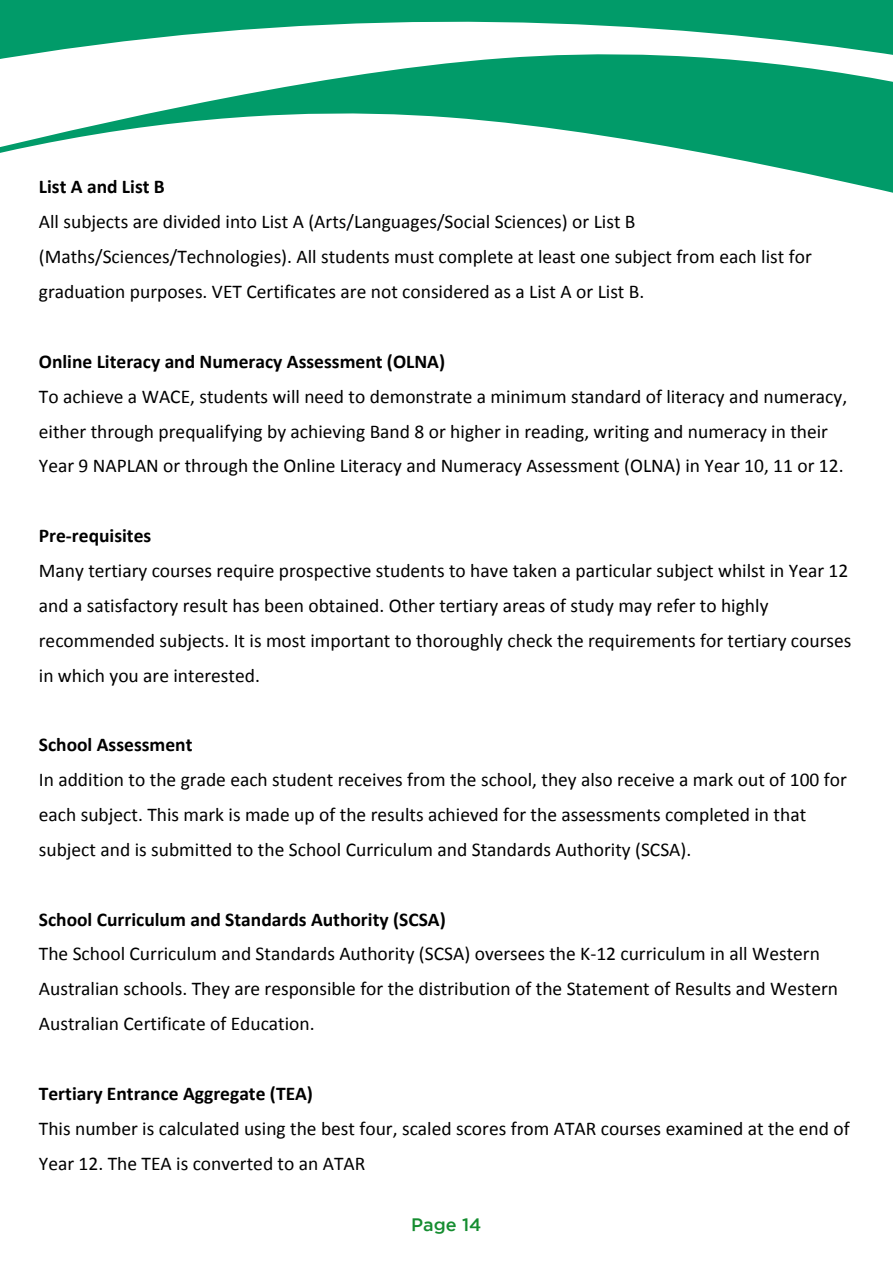
<style>
.page{position:relative;width:893px;height:1264px;background:#fff}
.page>*{position:absolute;margin:0;border:0;box-sizing:border-box;transform-origin:0 0}
.t1{font:19.5px/34.8px "Calibri";color:#000}
.t2{font:700 19.5px "Calibri";color:#000}
.t3{font:500 18px "i Ciel Gotham";color:#158d30}
</style>
<div class="page">
<svg style="left:0;top:0;width:892px;height:193px"></svg>
<p class="t2" style="left:39px;top:173px;width:127px">List A and List B</p>
<p class="t1" style="left:39px;top:203px;width:774px">All subjects are divided into List A (Arts/Languages/Social Sciences) or List B (Maths/Sciences/Technologies). All students must complete at least one subject from each list for graduation purposes. VET Certificates are not considered as a List A or List B.</p>
<p class="t2" style="left:39px;top:347px;width:408px">Online Literacy and Numeracy Assessment (OLNA)</p>
<p class="t1" style="left:39px;top:378px;width:809px">To achieve a WACE, students will need to demonstrate a minimum standard of literacy and numeracy, either through prequalifying by achieving Band 8 or higher in reading, writing and numeracy in their<br>Year 9 NAPLAN or through the Online Literacy and Numeracy Assessment (OLNA) in Year 10, 11 or 12.</p>
<p class="t2" style="left:39px;top:522px;width:114px">Pre-requisites</p>
<p class="t1" style="left:39px;top:552px;width:814px">Many tertiary courses require prospective students to have taken a particular subject whilst in Year 12 and a satisfactory result has been obtained. Other tertiary areas of study may refer to highly recommended subjects. It is most important to thoroughly check the requirements for tertiary courses in which you are interested.</p>
<p class="t2" style="left:39px;top:731px;width:155px">School Assessment</p>
<p class="t1" style="left:39px;top:761px;width:809px">In addition to the grade each student receives from the school, they also receive a mark out of 100 for each subject. This mark is made up of the results achieved for the assessments completed in that subject and is submitted to the School Curriculum and Standards Authority (SCSA).</p>
<p class="t2" style="left:39px;top:905px;width:408px">School Curriculum and Standards Authority (SCSA)</p>
<p class="t1" style="left:39px;top:935px;width:800px">The School Curriculum and Standards Authority (SCSA) oversees the K-12 curriculum in all Western<br>Australian schools. They are responsible for the distribution of the Statement of Results and Western<br>Australian Certificate of Education.</p>
<p class="t2" style="left:39px;top:1079px;width:276px">Tertiary Entrance Aggregate (TEA)</p>
<p class="t1" style="left:39px;top:1109px;width:812px">This number is calculated using the best four, scaled scores from ATAR courses examined at the end of<br>Year 12. The TEA is converted to an ATAR</p>
<p class="t3" style="left:411px;top:1211px;width:72px">Page 14</p>
</div>
